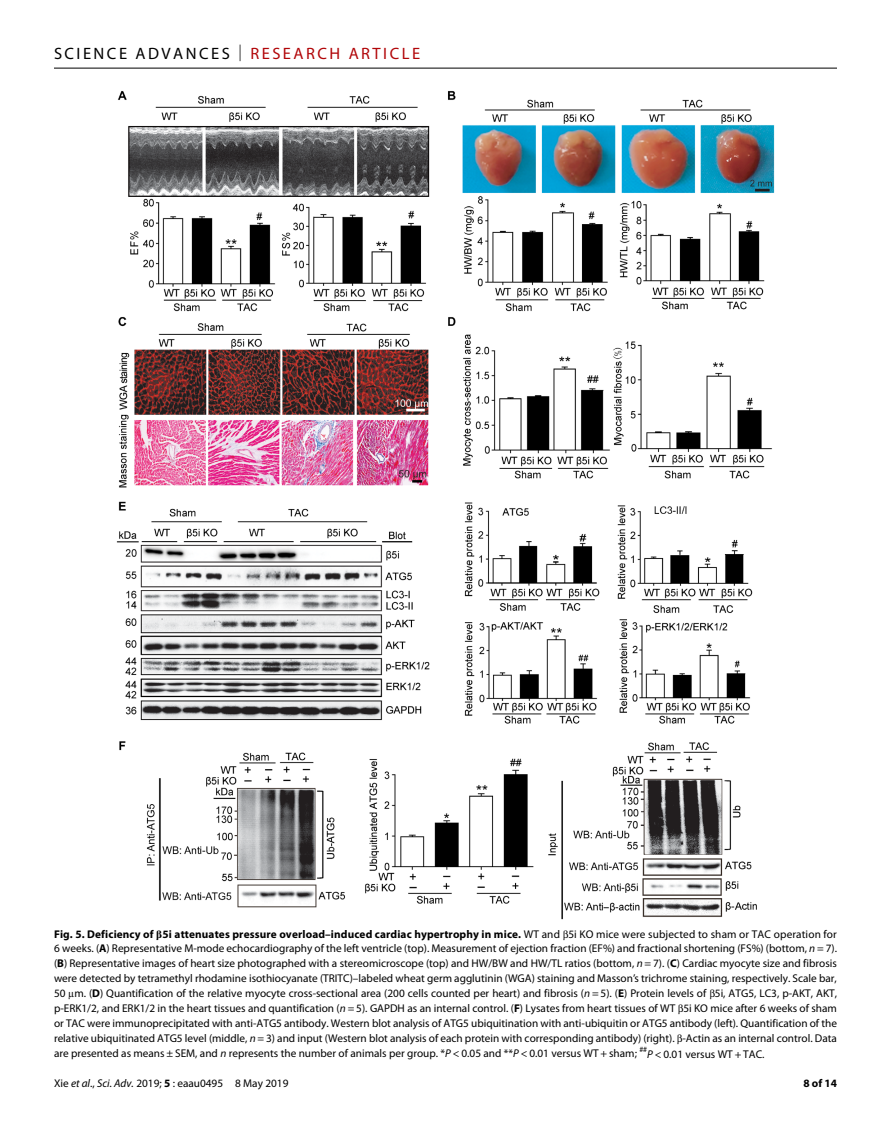
<style>
.page{position:relative;width:891px;height:1134px;background:#fff}
.page>*{position:absolute;margin:0;border:0;box-sizing:border-box;transform-origin:0 0}
.t1{font:16.5px "Myriad Pro";letter-spacing:.15em;color:#000}
.t2{font:11.25px/15px "Myriad Pro";color:#000;text-align:justify}
.t3{font:700 11.25px "Myriad Pro";color:#000}
.s1{font-weight:300}
.s2{color:#b10508}
.s3{font-weight:700}
.s4{font-style:italic}
</style>
<div class="page">
<hr style="left:54px;top:68px;width:783px;height:1px;background:#000">
<img style="left:116px;top:91px;width:659px;height:828px">
<h1 class="t1" style="left:54px;top:40px;width:368px">SCIENCE ADVANCES <span class="s1">|</span> <span class="s2">RESEARCH ARTICLE</span></h1>
<p class="t2" style="left:54px;top:926px;width:785px"><span class="s3">Fig. 5. Deficiency of 5i attenuates pressure overload–induced cardiac hypertrophy in mice.</span> WT and 5i KO mice were subjected to sham or TAC operation for 6 weeks. (<span class="s3">A</span>) Representative M-mode echocardiography of the left ventricle (top). Measurement of ejection fraction (EF%) and fractional shortening (FS%) (bottom, <span class="s4">n</span> = 7). (<span class="s3">B</span>) Representative images of heart size photographed with a stereomicroscope (top) and HW/BW and HW/TL ratios (bottom, <span class="s4">n</span> = 7). (<span class="s3">C</span>) Cardiac myocyte size and fibrosis were detected by tetramethyl rhodamine isothiocyanate (TRITC)–labeled wheat germ agglutinin (WGA) staining and Masson’s trichrome staining, respectively. Scale bar, 50 m. (<span class="s3">D</span>) Quantification of the relative myocyte cross-sectional area (200 cells counted per heart) and fibrosis (<span class="s4">n</span> = 5). (<span class="s3">E</span>) Protein levels of 5i, ATG5, LC3, p-AKT, AKT, p-ERK1/2, and ERK1/2 in the heart tissues and quantification (<span class="s4">n</span> = 5). GAPDH as an internal control. (<span class="s3">F</span>) Lysates from heart tissues of WT 5i KO mice after 6 weeks of sham or TAC were immunoprecipitated with anti-ATG5 antibody. Western blot analysis of ATG5 ubiquitination with anti-ubiquitin or ATG5 antibody (left). Quantification of the relative ubiquitinated ATG5 level (middle, <span class="s4">n</span> = 3) and input (Western blot analysis of each protein with corresponding antibody) (right). -Actin as an internal control. Data are presented as means ± SEM, and <span class="s4">n</span> represents the number of animals per group. *<span class="s4">P</span> &lt; 0.05 and **<span class="s4">P</span> &lt; 0.01 versus WT + sham; <sup>##</sup><span class="s4">P</span> &lt; 0.01 versus WT + TAC.</p>
<p class="t2" style="left:54px;top:1076px;width:236px">Xie <span class="s4">et al</span>., <span class="s4">Sci. Adv.</span> 2019; <span class="s3">5</span> : eaau0495 8 May 2019</p>
<p class="t3" style="left:803px;top:1074px;width:35px">8 of 14</p>
</div>
